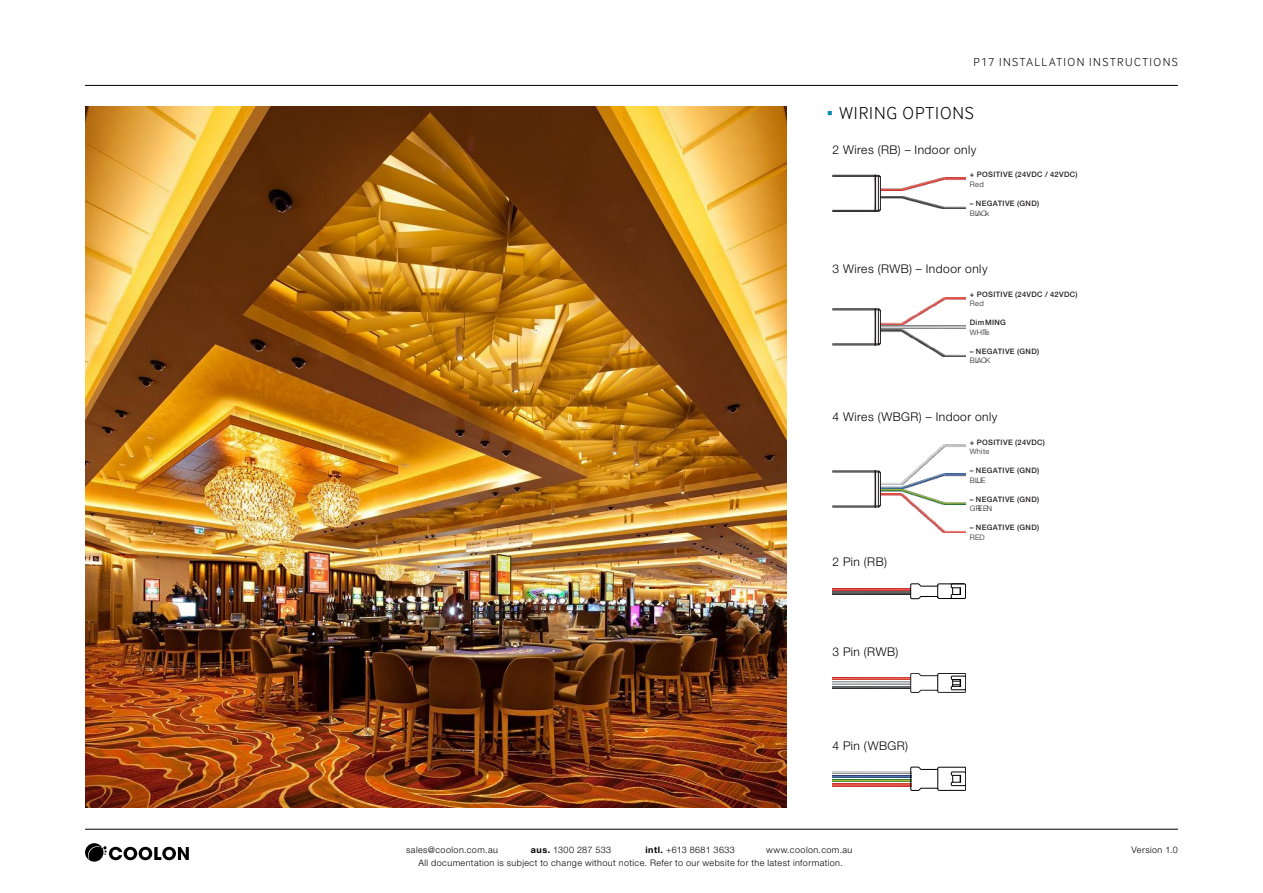
<style>
.page{position:relative;width:1263px;height:893px;background:#fff}
.page>*{position:absolute;margin:0;border:0;box-sizing:border-box;transform-origin:0 0}
.t1{font:300 18px "Inter Face";letter-spacing:.05em;color:#000}
.t2{font:300 12px "Helvetica Neue LT Std";letter-spacing:.04em;color:#000}
.t3{font:300 12px "Inter Face";letter-spacing:.12em;color:#000}
.t4{font:300 9px "Helvetica Neue LT Std";letter-spacing:.05em;color:#000}
.t5{font:500 7.5px "Helvetica Neue LT Std";letter-spacing:.05em;color:#231f20}
.t6{font:300 7.5px "Helvetica Neue LT Std";letter-spacing:.045em;color:#231f20}
.s1{font-family:"Arial Narrow";font-weight:400;color:#0889ae}
.s2{font-weight:700}
</style>
<div class="page">
<svg style="left:85px;top:843px;width:104px;height:19px"></svg>
<hr style="left:85px;top:85px;width:1093px;height:1px;background:#000">
<hr style="left:85px;top:829px;width:1093px;height:1px;background:#000">
<img style="left:881px;top:196px;width:84px;height:13px">
<img style="left:881px;top:178px;width:84px;height:13px">
<svg style="left:875px;top:175px;width:6px;height:37px"></svg>
<div style="left:832px;top:175px;width:43px;height:37px;border:1px solid #231f20"></div>
<hr style="left:832px;top:176px;width:43px;height:1px;background:#231f20">
<hr style="left:832px;top:210px;width:43px;height:1px;background:#231f20">
<img style="left:881px;top:297px;width:84px;height:27px">
<img style="left:881px;top:330px;width:84px;height:27px">
<svg style="left:875px;top:309px;width:6px;height:37px"></svg>
<div style="left:832px;top:309px;width:43px;height:36px;border:1px solid #231f20"></div>
<hr style="left:832px;top:310px;width:43px;height:1px;background:#231f20">
<hr style="left:832px;top:344px;width:43px;height:1px;background:#231f20">
<img style="left:912px;top:445px;width:54px;height:28px">
<img style="left:910px;top:504px;width:56px;height:29px">
<img style="left:881px;top:490px;width:85px;height:14px">
<img style="left:881px;top:473px;width:85px;height:15px">
<svg style="left:875px;top:471px;width:6px;height:37px"></svg>
<hr style="left:832px;top:472px;width:43px;height:1px;background:#231f20">
<hr style="left:832px;top:506px;width:43px;height:1px;background:#231f20">
<img style="left:832px;top:588px;width:78px;height:2px">
<img style="left:832px;top:592px;width:78px;height:2px">
<svg style="left:910px;top:583px;width:56px;height:16px"></svg>
<img style="left:832px;top:686px;width:78px;height:2px">
<img style="left:832px;top:678px;width:78px;height:2px">
<svg style="left:910px;top:673px;width:56px;height:20px"></svg>
<img style="left:832px;top:784px;width:78px;height:2px">
<img style="left:832px;top:780px;width:78px;height:2px">
<img style="left:832px;top:775px;width:78px;height:3px">
<svg style="left:910px;top:767px;width:56px;height:24px"></svg>
<img style="left:85px;top:106px;width:702px;height:702px">
<h2 class="t3" style="left:973px;top:55px;width:206px">P17 INSTALLATION INSTRUCTIONS</h2>
<h1 class="t1" style="left:827px;top:103px;width:149px"><span class="s1">▪</span> WIRING OPTIONS</h1>
<h2 class="t2" style="left:832px;top:142px;width:145px">2 Wires (RB) – Indoor only</h2>
<p class="t5" style="left:970px;top:170px;width:109px">+ POSITIVE (24VDC / 42VDC)</p>
<p class="t6" style="left:970px;top:180px;width:15px">Red</p>
<p class="t5" style="left:970px;top:199px;width:71px">– NEGATIVE (GND)</p>
<p class="t6" style="left:970px;top:208px;width:21px">BLACk</p>
<h2 class="t2" style="left:832px;top:262px;width:157px">3 Wires (RWB) – Indoor only</h2>
<p class="t5" style="left:970px;top:290px;width:109px">+ POSITIVE (24VDC / 42VDC)</p>
<p class="t6" style="left:970px;top:299px;width:15px">Red</p>
<p class="t5" style="left:970px;top:318px;width:38px">DimMING</p>
<p class="t6" style="left:970px;top:327px;width:21px">WHITe</p>
<p class="t5" style="left:970px;top:347px;width:71px">– NEGATIVE (GND)</p>
<p class="t6" style="left:970px;top:356px;width:22px">BLACK</p>
<h2 class="t2" style="left:832px;top:409px;width:167px">4 Wires (WBGR) – Indoor only</h2>
<p class="t5" style="left:970px;top:437px;width:77px">+ POSITIVE (24VDC)</p>
<p class="t6" style="left:970px;top:447px;width:21px">White</p>
<p class="t5" style="left:970px;top:466px;width:71px">– NEGATIVE (GND)</p>
<p class="t6" style="left:970px;top:475px;width:17px">BLUE</p>
<p class="t5" style="left:970px;top:494px;width:71px">– NEGATIVE (GND)</p>
<p class="t6" style="left:970px;top:504px;width:24px">GREEN</p>
<p class="t5" style="left:970px;top:523px;width:71px">– NEGATIVE (GND)</p>
<p class="t6" style="left:970px;top:532px;width:16px">RED</p>
<h2 class="t2" style="left:832px;top:555px;width:56px">2 Pin (RB)</h2>
<h2 class="t2" style="left:832px;top:644px;width:67px">3 Pin (RWB)</h2>
<h2 class="t2" style="left:832px;top:738px;width:77px">4 Pin (WBGR)</h2>
<p class="t4" style="left:406px;top:844px;width:93px">sales@coolon.com.au</p>
<p class="t4" style="left:531px;top:844px;width:82px"><span class="s2">aus.</span> 1300 287 533</p>
<p class="t4" style="left:645px;top:844px;width:91px"><span class="s2">intl.</span> +613 8681 3633</p>
<p class="t4" style="left:766px;top:844px;width:88px">www.coolon.com.au</p>
<p class="t4" style="left:1131px;top:844px;width:48px">Version 1.0</p>
<p class="t4" style="left:418px;top:857px;width:426px">All documentation is subject to change without notice. Refer to our website for the latest information.</p>
</div>
